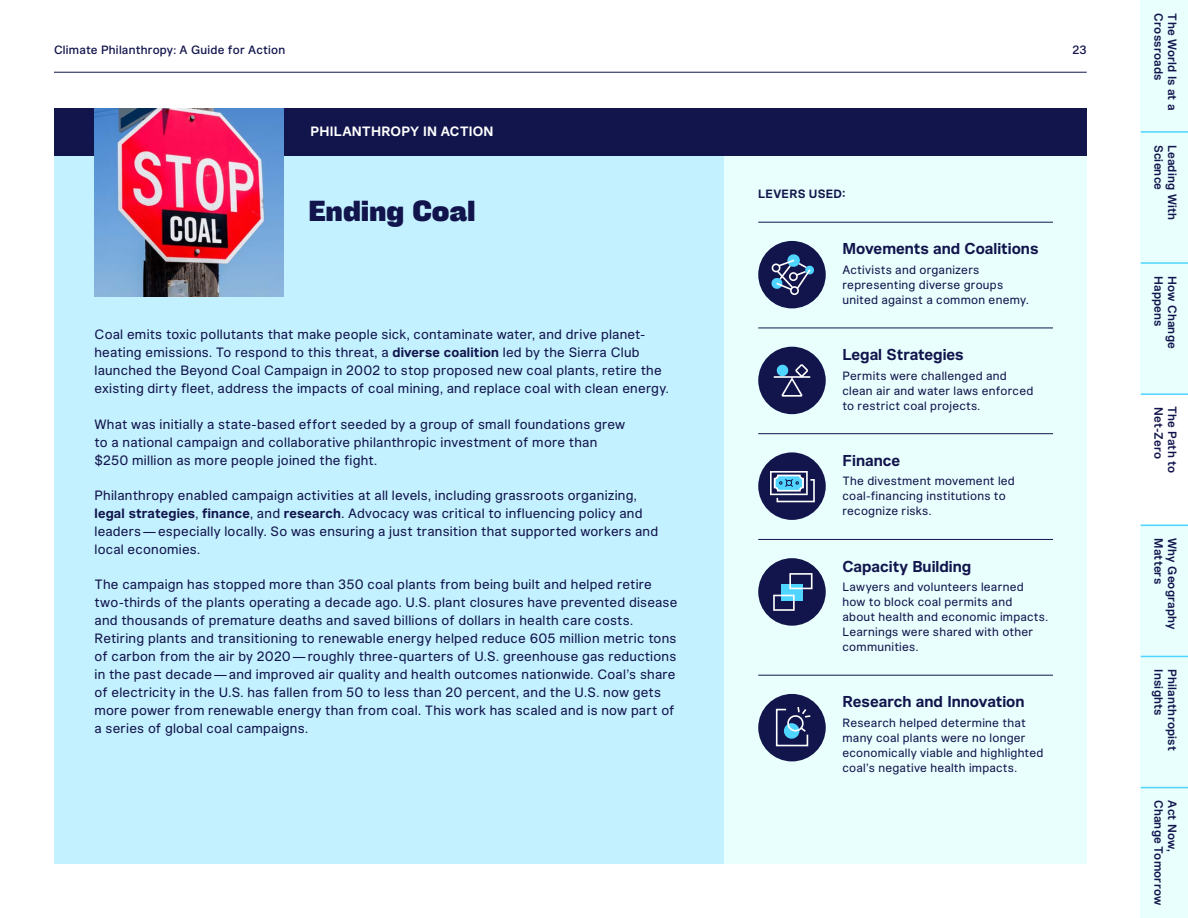
<style>
.page{position:relative;width:1188px;height:918px;background:#fff}
.page>*{position:absolute;margin:0;border:0;box-sizing:border-box;transform-origin:0 0}
.t1{font:900 semi-condensed 27px "Cru Pro";color:#12154c}
.t2{font:700 15.75px "Robin Pro";color:#12154c}
.t3{font:13.5px/18px "Robin Pro";letter-spacing:.015em;color:#12154c}
.t4{font:700 13.5px "Robin Pro";letter-spacing:.015em;color:#fff}
.t5{font:12px/15px "Robin Pro";letter-spacing:.02em;color:#12154c}
.t6{font:600 12px "Robin Pro";letter-spacing:.02em;color:#12154c}
.t7{font:500 12px "Robin Pro";letter-spacing:.02em;color:#12154c}
.t8{font:700 12px "Robin Pro";letter-spacing:.015em;color:#12154c}
.s1{font-weight:700}
</style>
<div class="page">
<hr style="left:54px;top:72px;width:1033px;height:1px;background:#12154c">
<div style="left:1141px;top:0;width:47px;height:393px;background:#e8fffe"></div>
<div style="left:1141px;top:525px;width:47px;height:393px;background:#e8fffe"></div>
<hr style="left:1141px;top:131px;width:47px;height:2px;background:#4fd5ff">
<hr style="left:1141px;top:262px;width:47px;height:2px;background:#4fd5ff">
<hr style="left:1141px;top:393px;width:47px;height:2px;background:#4fd5ff">
<hr style="left:1141px;top:525px;width:47px;height:1px;background:#4fd5ff">
<hr style="left:1141px;top:656px;width:47px;height:1px;background:#4fd5ff">
<hr style="left:1141px;top:787px;width:47px;height:1px;background:#4fd5ff">
<div style="left:54px;top:108px;width:1033px;height:756px;background:#c4f1ff"></div>
<div style="left:724px;top:108px;width:363px;height:756px;background:#e8fffe"></div>
<div style="left:54px;top:108px;width:1033px;height:47px;background:#12154c"></div>
<img style="left:94px;top:108px;width:190px;height:189px">
<hr style="left:758px;top:222px;width:295px;height:1px;background:#12154c">
<hr style="left:758px;top:328px;width:295px;height:1px;background:#12154c">
<hr style="left:758px;top:433px;width:295px;height:1px;background:#12154c">
<hr style="left:758px;top:539px;width:295px;height:1px;background:#12154c">
<hr style="left:758px;top:675px;width:295px;height:1px;background:#12154c">
<div style="left:758px;top:241px;width:68px;height:67px;background:#12154c;border-radius:50%"></div>
<svg style="left:771px;top:254px;width:43px;height:41px"></svg>
<div style="left:758px;top:347px;width:68px;height:67px;background:#12154c;border-radius:50%"></div>
<svg style="left:774px;top:364px;width:36px;height:33px"></svg>
<div style="left:758px;top:452px;width:68px;height:68px;background:#12154c;border-radius:50%"></div>
<svg style="left:770px;top:471px;width:45px;height:31px"></svg>
<div style="left:758px;top:558px;width:68px;height:68px;background:#12154c;border-radius:50%"></div>
<div style="left:781px;top:584px;width:22px;height:16px;background:#4fd5ff"></div>
<svg style="left:789px;top:573px;width:24px;height:16px"></svg>
<svg style="left:773px;top:595px;width:22px;height:16px"></svg>
<div style="left:758px;top:694px;width:68px;height:67px;background:#12154c;border-radius:50%"></div>
<svg style="left:775px;top:707px;width:36px;height:40px"></svg>
<p class="t7" style="left:54px;top:42px;width:233px">Climate Philanthropy: A Guide for Action</p>
<p class="t7" style="left:1073px;top:42px;width:16px">23</p>
<p class="t4" style="left:310px;top:123px;width:185px">PHILANTHROPY IN ACTION</p>
<h1 class="t1" style="left:308px;top:193px;width:169px">Ending Coal</h1>
<p class="t3" style="left:94px;top:326px;width:576px">Coal emits toxic pollutants that make people sick, contaminate water, and drive planet&shy;heating emissions. To respond to this threat, a <span class="s1">diverse coalition</span> led by the Sierra Club launched the Beyond Coal Campaign in 2002 to stop proposed new coal plants, retire the existing dirty fleet, address the impacts of coal mining, and replace coal with clean energy.</p>
<p class="t3" style="left:94px;top:415px;width:532px">What was initially a state-based effort seeded by a group of small foundations grew to a national campaign and collaborative philanthropic investment of more than $250 million as more people joined the fight.</p>
<p class="t3" style="left:94px;top:486px;width:565px">Philanthropy enabled campaign activities at all levels, including grassroots organizing, <span class="s1">legal strategies</span>, <span class="s1">finance</span>, and <span class="s1">research</span>. Advocacy was critical to influencing policy and leaders—especially locally. So was ensuring a just transition that supported workers and local economies.</p>
<p class="t3" style="left:94px;top:575px;width:584px">The campaign has stopped more than 350 coal plants from being built and helped retire two-thirds of the plants operating a decade ago. U.S. plant closures have prevented disease and thousands of premature deaths and saved billions of dollars in health care costs.<br>Retiring plants and transitioning to renewable energy helped reduce 605 million metric tons of carbon from the air by 2020—roughly three-quarters of U.S. greenhouse gas reductions in the past decade—and improved air quality and health outcomes nationwide. Coal’s share of electricity in the U.S. has fallen from 50 to less than 20 percent, and the U.S. now gets more power from renewable energy than from coal. This work has scaled and is now part of a series of global coal campaigns.</p>
<p class="t8" style="left:758px;top:186px;width:88px">Levers used:</p>
<p class="t2" style="left:842px;top:239px;width:198px">Movements and Coalitions</p>
<p class="t5" style="left:842px;top:262px;width:188px">Activists and organizers representing diverse groups united against a common enemy.</p>
<p class="t2" style="left:842px;top:345px;width:123px">Legal Strategies</p>
<p class="t5" style="left:842px;top:368px;width:192px">Permits were challenged and clean air and water laws enforced to restrict coal projects.</p>
<p class="t2" style="left:842px;top:451px;width:59px">Finance</p>
<p class="t5" style="left:842px;top:474px;width:174px">The divestment movement led coal-financing institutions to recognize risks.</p>
<p class="t2" style="left:842px;top:556px;width:130px">Capacity Building</p>
<p class="t5" style="left:842px;top:580px;width:207px">Lawyers and volunteers learned how to block coal permits and<br>about health and economic impacts.<br>Learnings were shared with other communities.</p>
<p class="t2" style="left:826px;top:692px;width:200px">Research and Innovation</p>
<p class="t5" style="left:842px;top:715px;width:202px">Research helped determine that many coal plants were no longer economically viable and highlighted coal’s negative health impacts.</p>
<p class="t6" style="left:1166px;top:13px;width:68px;rotate:90deg">Crossroads</p>
<p class="t6" style="left:1180px;top:13px;width:98px;rotate:90deg">The World Is at a</p>
<p class="t6" style="left:1166px;top:145px;width:47px;rotate:90deg">Science</p>
<p class="t6" style="left:1180px;top:145px;width:77px;rotate:90deg">Leading With</p>
<p class="t6" style="left:1166px;top:276px;width:52px;rotate:90deg">Happens</p>
<p class="t6" style="left:1180px;top:276px;width:74px;rotate:90deg">How Change</p>
<p class="t6" style="left:1166px;top:407px;width:53px;rotate:90deg">Net-Zero</p>
<p class="t6" style="left:1180px;top:406px;width:69px;rotate:90deg">The Path to</p>
<p class="t6" style="left:1166px;top:538px;width:47px;rotate:90deg">Matters</p>
<p class="t6" style="left:1180px;top:538px;width:93px;rotate:90deg">Why Geography</p>
<p class="t6" style="left:1166px;top:669px;width:48px;rotate:90deg">Insights</p>
<p class="t6" style="left:1180px;top:669px;width:83px;rotate:90deg">Philanthropist</p>
<p class="t6" style="left:1166px;top:800px;width:107px;rotate:90deg">Change Tomorrow</p>
<p class="t6" style="left:1180px;top:800px;width:53px;rotate:90deg">Act Now,</p>
</div>
